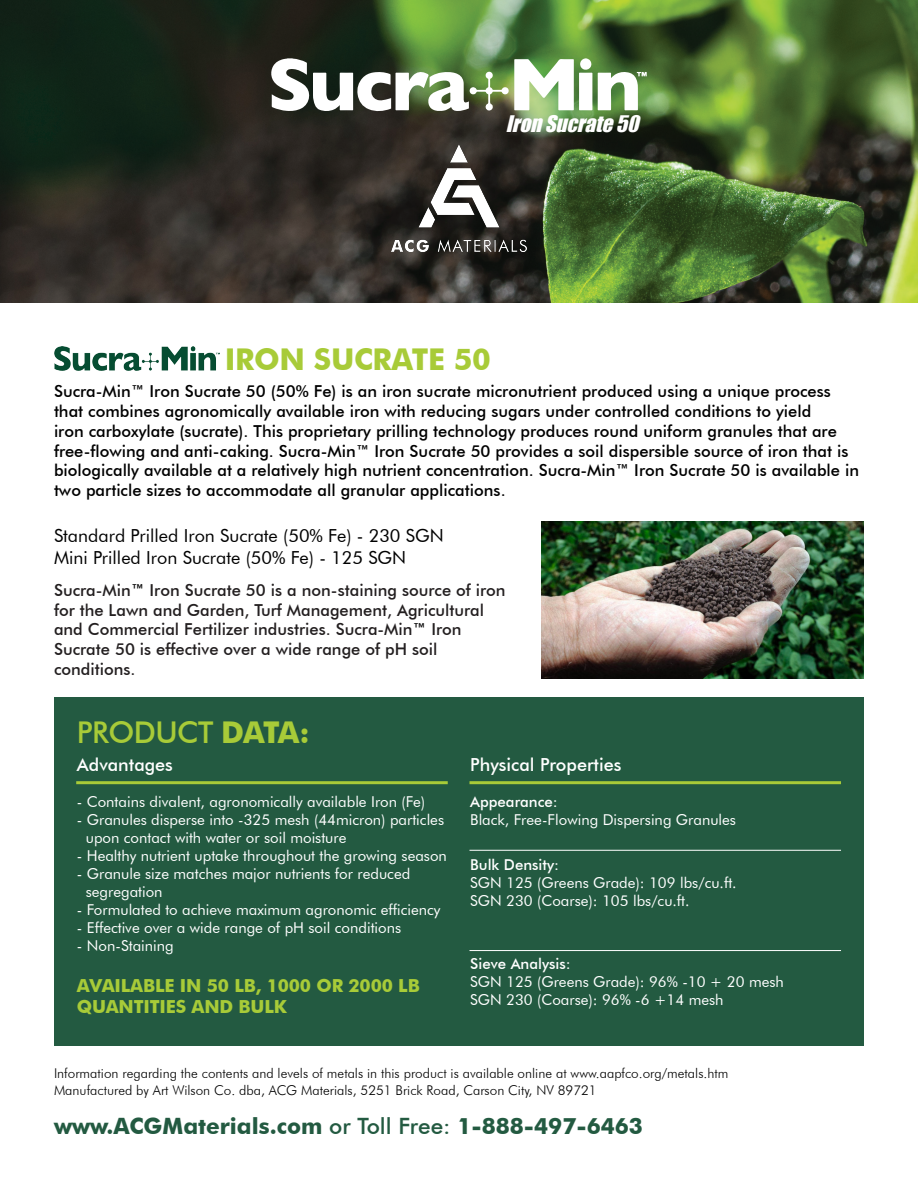
<style>
.page{position:relative;width:918px;height:1188px;background:#fff}
.page>*{position:absolute;margin:0;border:0;box-sizing:border-box;transform-origin:0 0}
.t1{font:700 30px "Futura BT";letter-spacing:-.01em;color:#a8cb38}
.t2{font:500 30px "Futura BT";letter-spacing:-.02em;color:#a8cb38}
.t3{font:700 22.5px "Futura BT";color:#235a41}
.t4{font:italic 21px "Impact";color:#fff}
.t5{font:18px "Futura BT";color:#000}
.t6{font:700 18px/21.6px "Futura BT";letter-spacing:-.01em;color:#a8cb38}
.t7{font:500 18px "Futura BT";color:#fff}
.t8{font:500 16.5px/19.8px "Futura BT";color:#000}
.t9{font:500 16.5px/19.8px "Futura BT";color:#231f20}
.t10{font:15px "Futura BT";color:#fff}
.t11{font:500 15px "Futura BT";color:#fff}
.t12{font:300 13.5px "Futura BT";color:#000}
.s1{color:#000}
.s2{font-weight:700}
.s3{font-weight:500}
</style>
<div class="page">
<img style="left:0;top:0;width:918px;height:302px">
<div style="left:54px;top:698px;width:810px;height:348px;background:#235a41"></div>
<svg style="left:598px;top:71px;width:49px;height:39px"></svg>
<svg style="left:271px;top:58px;width:321px;height:54px"></svg>
<hr style="left:76px;top:781px;width:372px;height:3px;background:#a8cb38">
<hr style="left:470px;top:781px;width:371px;height:3px;background:#a8cb38">
<hr style="left:470px;top:850px;width:371px;height:1px;background:#fff">
<hr style="left:470px;top:950px;width:371px;height:1px;background:#fff">
<img style="left:391px;top:145px;width:136px;height:106px">
<img style="left:542px;top:521px;width:322px;height:158px">
<img style="left:54px;top:347px;width:166px;height:24px">
<p class="t4" style="left:506px;top:107px;width:141px">IronSucrate50</p>
<p class="t1" style="left:225px;top:341px;width:268px">IRON SUCRATE 50</p>
<p class="t8" style="left:54px;top:381px;width:807px">Sucra-Min™ Iron Sucrate 50 (50% Fe) is an iron sucrate micronutrient produced using a unique process that combines agronomically available iron with reducing sugars under controlled conditions to yield<br>iron carboxylate (sucrate). This proprietary prilling technology produces round uniform granules that are free-flowing and anti-caking. Sucra-Min™ Iron Sucrate 50 provides a soil dispersible source of iron that is biologically available at a relatively high nutrient concentration. Sucra-Min™ Iron Sucrate 50 is available in two particle sizes to accommodate all granular applications.</p>
<p class="t5" style="left:54px;top:525px;width:391px">Standard Prilled Iron Sucrate (50% Fe) - 230 SGN</p>
<p class="t5" style="left:54px;top:547px;width:354px">Mini Prilled Iron Sucrate (50% Fe) - 125 SGN</p>
<p class="t9" style="left:54px;top:580px;width:453px">Sucra-Min<span class="s1">™</span> Iron Sucrate 50 is a non-staining source of iron for the Lawn and Garden, Turf Management, Agricultural and Commercial Fertilizer industries. Sucra-Min<span class="s1">™</span> Iron Sucrate 50 is effective over a wide range of pH soil conditions.</p>
<p class="t2" style="left:77px;top:714px;width:234px">PRODUCT <span class="s2">DATA:</span></p>
<p class="t7" style="left:77px;top:754px;width:98px">Advantages</p>
<p class="t10" style="left:77px;top:793px;width:350px">- Contains divalent, agronomically available Iron (Fe)</p>
<p class="t10" style="left:77px;top:811px;width:369px">- Granules disperse into -325 mesh (44micron) particles</p>
<p class="t10" style="left:86px;top:829px;width:262px">upon contact with water or soil moisture</p>
<p class="t10" style="left:77px;top:847px;width:371px">- Healthy nutrient uptake throughout the growing season</p>
<p class="t10" style="left:77px;top:865px;width:335px">- Granule size matches major nutrients for reduced</p>
<p class="t10" style="left:86px;top:883px;width:78px">segregation</p>
<p class="t10" style="left:77px;top:901px;width:365px">- Formulated to achieve maximum agronomic efficiency</p>
<p class="t10" style="left:77px;top:919px;width:326px">- Effective over a wide range of pH soil conditions</p>
<p class="t10" style="left:77px;top:937px;width:98px">- Non-Staining</p>
<p class="t6" style="left:77px;top:974px;width:344px">AVAILABLE IN 50 LB, 1000 OR 2000 LB<br>QUANTITIES AND BULK</p>
<p class="t7" style="left:470px;top:754px;width:153px">Physical Properties</p>
<p class="t11" style="left:470px;top:793px;width:89px">Appearance:</p>
<p class="t10" style="left:470px;top:811px;width:267px">Black, Free-Flowing Dispersing Granules</p>
<p class="t11" style="left:470px;top:856px;width:90px">Bulk Density:</p>
<p class="t10" style="left:470px;top:874px;width:268px">SGN 125 (Greens Grade): 109 lbs/cu.ft.</p>
<p class="t10" style="left:470px;top:892px;width:221px">SGN 230 (Coarse): 105 lbs/cu.ft.</p>
<p class="t11" style="left:470px;top:955px;width:102px">Sieve Analysis:</p>
<p class="t10" style="left:470px;top:973px;width:315px">SGN 125 (Greens Grade): 96% -10 + 20 mesh</p>
<p class="t10" style="left:470px;top:991px;width:255px">SGN 230 (Coarse): 96% -6 +14 mesh</p>
<p class="t12" style="left:54px;top:1065px;width:676px">Information regarding the contents and levels of metals in this product is available online at www.aapfco.org/metals.htm</p>
<p class="t12" style="left:54px;top:1082px;width:544px">Manufactured by Art Wilson Co. dba, ACG Materials, 5251 Brick Road, Carson City, NV 89721</p>
<p class="t3" style="left:54px;top:1112px;width:590px">www.ACGMaterials.com <span class="s3">or Toll Free:</span> 1-888-497-6463</p>
</div>
